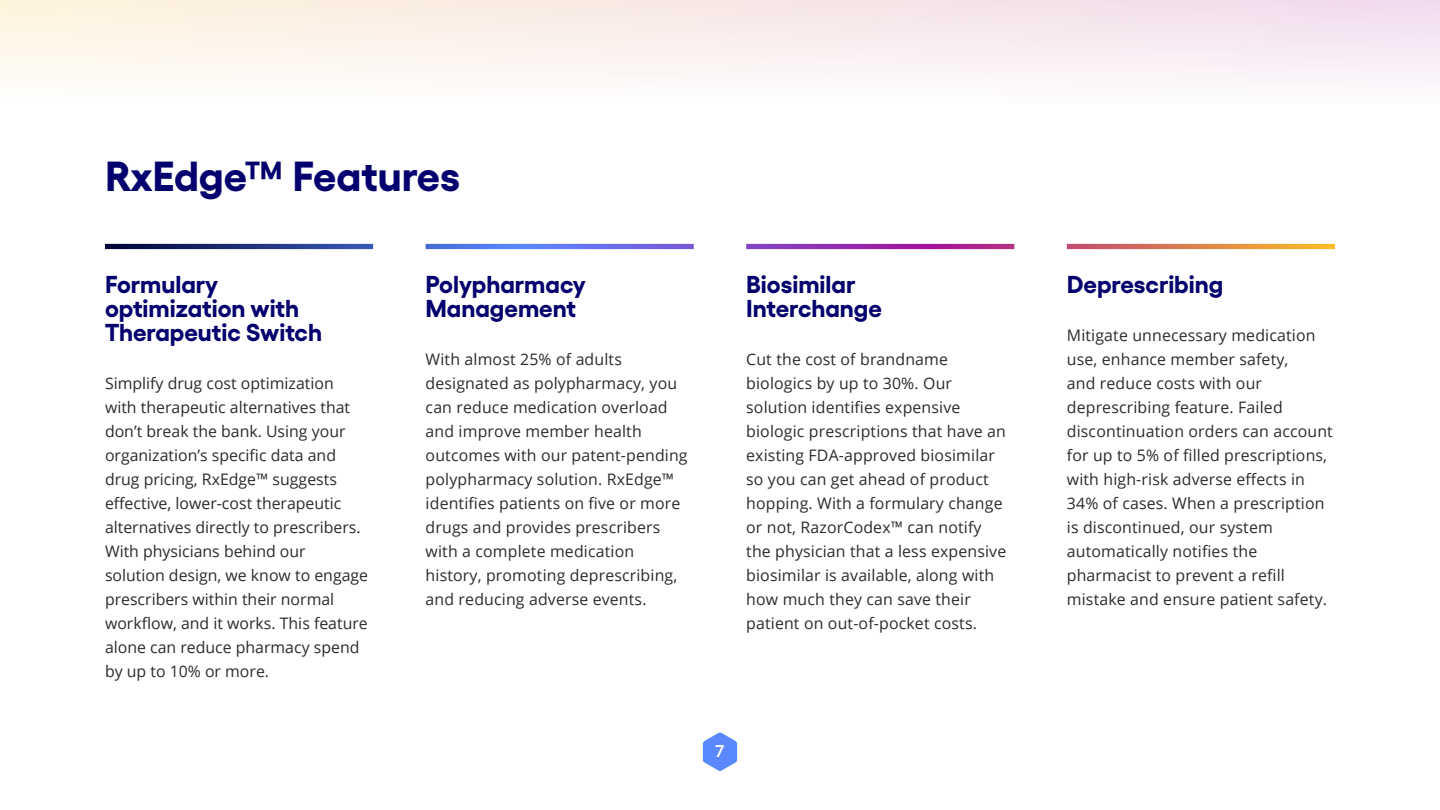
<style>
.page{position:relative;width:1440px;height:810px;background:#fff}
.page>*{position:absolute;margin:0;border:0;box-sizing:border-box;transform-origin:0 0}
.t1{font:700 42px "Yellix TRIAL";color:#04006e}
.t2{font:700 24.45px/24px "Yellix TRIAL";color:#04006e}
.t3{font:600 17.1px "Yellix TRIAL";color:#fff}
.t4{font:15.83px/24px "Open Sans";letter-spacing:.01em;color:#2c2c2c}
</style>
<div class="page">
<div style="left:0;top:0;width:1440px;height:104px;background:linear-gradient(to bottom,#f7e6e4,#fefdfd)"></div>
<svg style="left:703px;top:732px;width:34px;height:39px"></svg>
<svg style="left:426px;top:244px;width:268px;height:5px"></svg>
<svg style="left:105px;top:244px;width:268px;height:5px"></svg>
<svg style="left:1067px;top:244px;width:268px;height:5px"></svg>
<svg style="left:746px;top:244px;width:268px;height:5px"></svg>
<h1 class="t1" style="left:105px;top:147px;width:357px">RxEdge™ Features</h1>
<h2 class="t2" style="left:105px;top:271px;width:218px">Formulary optimization with<br>Therapeutic Switch</h2>
<p class="t4" style="left:105px;top:371px;width:265px">Simplify drug cost optimization with therapeutic alternatives that don’t break the bank. Using your organization’s specific data and drug pricing, RxEdge™ suggests effective, lower-cost therapeutic alternatives directly to prescribers.<br>With physicians behind our solution design, we know to engage prescribers within their normal workflow, and it works. This feature alone can reduce pharmacy spend by up to 10% or more.</p>
<h2 class="t2" style="left:426px;top:271px;width:162px">Polypharmacy<br>Management</h2>
<p class="t4" style="left:426px;top:347px;width:264px">With almost 25% of adults designated as polypharmacy, you can reduce medication overload and improve member health outcomes with our patent-pending polypharmacy solution. RxEdge™ identifies patients on five or more drugs and provides prescribers with a complete medication history, promoting deprescribing, and reducing adverse events.</p>
<h2 class="t2" style="left:746px;top:271px;width:137px">Biosimilar<br>Interchange</h2>
<p class="t4" style="left:746px;top:347px;width:262px">Cut the cost of brandname biologics by up to 30%. Our solution identifies expensive biologic prescriptions that have an existing FDA-approved biosimilar so you can get ahead of product hopping. With a formulary change or not, RazorCodex™ can notify the physician that a less expensive biosimilar is available, along with how much they can save their patient on out-of-pocket costs.</p>
<p class="t3" style="left:716px;top:740px;width:10px">7</p>
<h2 class="t2" style="left:1067px;top:271px;width:158px">Deprescribing</h2>
<p class="t4" style="left:1067px;top:323px;width:268px">Mitigate unnecessary medication use, enhance member safety,<br>and reduce costs with our deprescribing feature. Failed discontinuation orders can account for up to 5% of filled prescriptions, with high-risk adverse effects in<br>34% of cases. When a prescription is discontinued, our system automatically notifies the pharmacist to prevent a refill mistake and ensure patient safety.</p>
</div>
